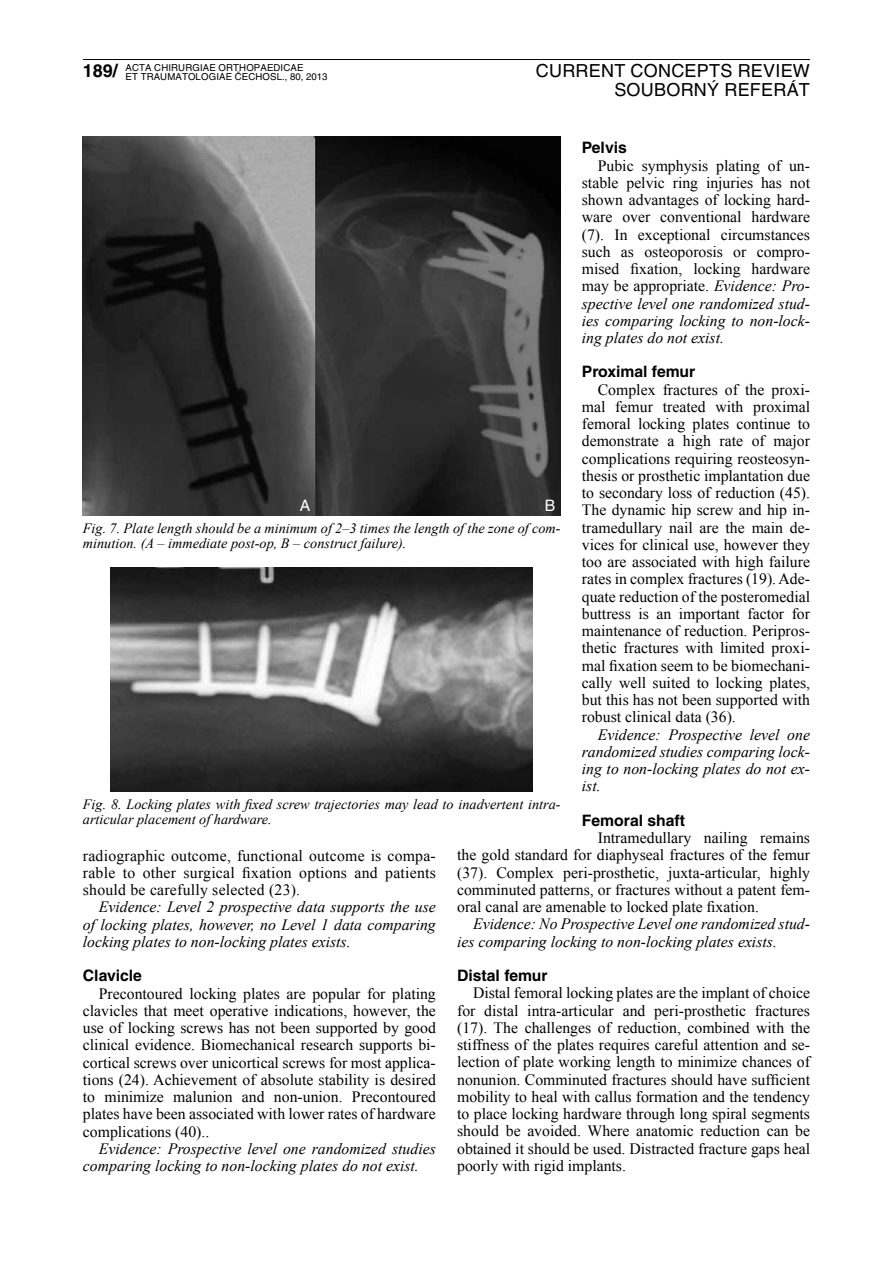
<style>
.page{position:relative;width:893px;height:1263px;background:#fff}
.page>*{position:absolute;margin:0;border:0;box-sizing:border-box;transform-origin:0 0}
.t1{font:18px/19px "Helvetica CE";letter-spacing:.015em;color:#000}
.t2{font:15.75px/17.2px "Times New Roman";color:#000;text-align:justify}
.t3{font:italic 15.75px/17.2px "Times New Roman";color:#000;text-align:justify}
.t4{font:700 15.75px "Helvetica CE";color:#000}
.t5{font:15.75px "Helvetica CE";color:#fff}
.t6{font:italic 14.25px/15px "Times New Roman";color:#000}
.t7{font:9.6px/9.6px "Helvetica CE";letter-spacing:.015em;color:#000}
.s1{font-weight:700;font-size:18px}
.s2{font-style:italic}
</style>
<div class="page">
<hr style="left:83px;top:59px;width:727px;height:1px;background:#000">
<img style="left:83px;top:136px;width:478px;height:380px">
<img style="left:111px;top:567px;width:422px;height:225px">
<p class="t7" style="left:126px;top:63px;width:204px;text-indent:-43px"><span class="s1">189/</span> ACTA CHIRURGIAE ORTHOPAEDICAE<br>ET TRAUMATOLOGIAE ČECHOSL., 80, 2013</p>
<p class="t1" style="left:536px;top:61px;width:27px">CURRE</p>
<p class="t1" style="left:601px;top:61px;width:84px">NT CONCEPTS</p>
<p class="t1" style="left:614px;top:61px;width:197px;text-indent:123px">REVIEW<br>SOU BORNÝ RE FERÁT</p>
<p class="t4" style="left:582px;top:139px;width:47px">Pelvis</p>
<p class="t2" style="left:582px;top:156px;width:230px;text-indent:16px">Pubic symphysis plating of un&shy;stable pelvic ring injuries has not shown advantages of locking hard&shy;ware over conventional hardware (7). In exceptional circumstances such as osteoporosis or compro&shy;mised fixation, locking hardware may be appropriate. <span class="s2">Evidence: Pro&shy;spective level one randomized stud&shy;ies comparing locking to non-lock&shy;ing plates do not exist.</span></p>
<p class="t4" style="left:582px;top:363px;width:115px">Proximal femur</p>
<p class="t2" style="left:582px;top:381px;width:230px;text-indent:16px">Complex fractures of the proxi&shy;mal femur treated with proximal femoral locking plates continue to demonstrate a high rate of major complications requiring reosteosyn&shy;thesis or prosthetic implantation due to secondary loss of reduction (45).<br>The dynamic hip screw and hip in&shy;tramedullary nail are the main de&shy;vices for clinical use, however they too are associated with high failure rates in complex fractures (19). Ade&shy;quate reduction of the posteromedial buttress is an important factor for maintenance of reduction. Peripros&shy;thetic fractures with limited proxi&shy;mal fixation seem to be biomechani&shy;cally well suited to locking plates, but this has not been supported with robust clinical data (36).</p>
<p class="t3" style="left:582px;top:725px;width:230px;text-indent:16px">Evidence: Prospective level one randomized studies comparing lock&shy;ing to non-locking plates do not ex&shy;ist.</p>
<p class="t4" style="left:582px;top:811px;width:105px">Femoral shaft</p>
<p class="t2" style="left:457px;top:829px;width:354px;text-indent:141px">Intramedullary nailing remains the gold standard for diaphyseal fractures of the femur (37). Complex peri-prosthetic, juxta-articular, highly comminuted patterns, or fractures without a patent fem&shy;oral canal are amenable to locked plate fixation.</p>
<p class="t3" style="left:457px;top:915px;width:354px;text-indent:16px">Evidence: No Prospective Level one randomized stud&shy;ies comparing locking to non-locking plates exists.</p>
<p class="t4" style="left:457px;top:966px;width:92px">Distal femur</p>
<p class="t2" style="left:457px;top:984px;width:354px;text-indent:16px">Distal femoral locking plates are the implant of choice for distal intra-articular and peri-prosthetic fractures (17). The challenges of reduction, combined with the stiffness of the plates requires careful attention and se&shy;lection of plate working length to minimize chances of nonunion. Comminuted fractures should have sufficient mobility to heal with callus formation and the tendency to place locking hardware through long spiral segments should be avoided. Where anatomic reduction can be obtained it should be used. Distracted fracture gaps heal poorly with rigid implants.</p>
<p class="t5" style="left:300px;top:496px;width:12px">A</p>
<p class="t5" style="left:545px;top:496px;width:10px">B</p>
<p class="t6" style="left:83px;top:520px;width:479px">Fig. 7. Plate length should be a minimum of 2–3 times the length of the zone of com&shy;minution. (A – immediate post-op, B – construct failure).</p>
<p class="t6" style="left:83px;top:796px;width:479px">Fig. 8. Locking plates with fixed screw trajectories may lead to inadvertent intra&shy;articular placement of hardware.</p>
<p class="t2" style="left:83px;top:846px;width:354px">radiographic outcome, functional outcome is compa&shy;rable to other surgical fixation options and patients should be carefully selected (23).</p>
<p class="t3" style="left:83px;top:898px;width:354px;text-indent:16px">Evidence: Level 2 prospective data supports the use of locking plates, however, no Level 1 data comparing locking plates to non-locking plates exists.</p>
<p class="t4" style="left:83px;top:967px;width:60px">Clavicle</p>
<p class="t2" style="left:83px;top:984px;width:354px;text-indent:16px">Precontoured locking plates are popular for plating clavicles that meet operative indications, however, the use of locking screws has not been supported by good clinical evidence. Biomechanical research supports bi&shy;cortical screws over unicortical screws for most applica&shy;tions (24). Achievement of absolute stability is desired to minimize malunion and non-union. Precontoured plates have been associated with lower rates of hardware complications (40)..</p>
<p class="t3" style="left:83px;top:1139px;width:354px;text-indent:16px">Evidence: Prospective level one randomized studies comparing locking to non-locking plates do not exist.</p>
</div>
